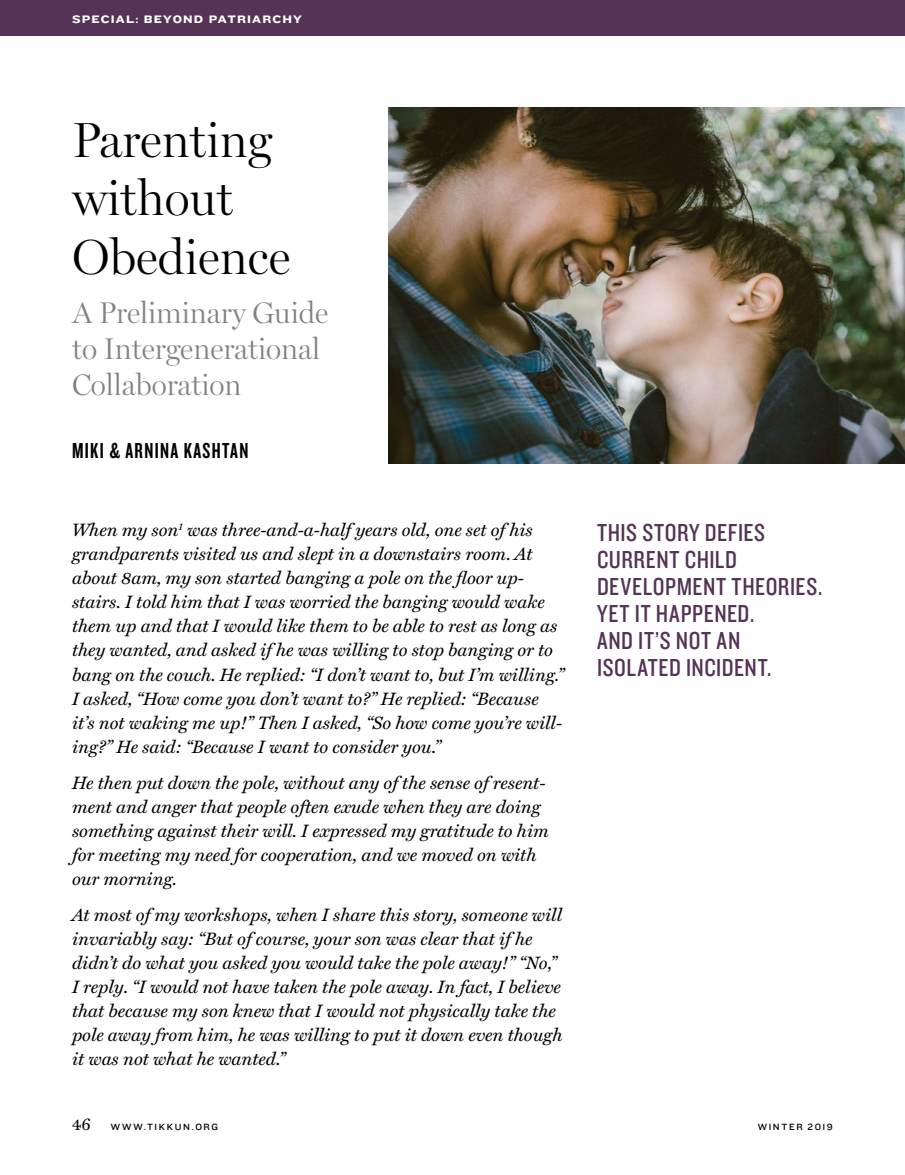
<style>
.page{position:relative;width:905px;height:1175px;background:#fff}
.page>*{position:absolute;margin:0;border:0;box-sizing:border-box;transform-origin:0 0}
.t1{font:300 49.5px/58.5px "Miller Display";color:#000}
.t2{font:300 30px/36px "Miller Display";color:#808285}
.t3{font:25.5px/27px "Knockout HTF29 Junior Liteweight";letter-spacing:.02em;color:#543356}
.t4{font:22.5px "Knockout HTF48 Featherweight";letter-spacing:.06em;color:#000}
.t5{font:italic 18px/24px "Miller Text";color:#000}
.t6{font:16.5px "Miller Text";color:#000}
.t7{font:11.25px "Knockout HTF53 Heviweight";letter-spacing:.1em;color:#fff}
.t8{font:9.3px "Knockout HTF32 Junior Cruiserwt";letter-spacing:.175em;color:#000}
</style>
<div class="page">
<div style="left:0;top:0;width:904px;height:36px;background:#543356"></div>
<img style="left:388px;top:107px;width:516px;height:357px">
<p class="t7" style="left:72px;top:13px;width:231px">SPECIAL: BEYOND PATRIARCHY</p>
<h1 class="t1" style="left:72px;top:110px;width:220px">Parenting without<br>Obedience</h1>
<h2 class="t2" style="left:72px;top:294px;width:258px">A Preliminary Guide to Intergenerational<br>Collaboration</h2>
<p class="t4" style="left:72px;top:440px;width:178px">MIKI &amp; ARNINA KASHTAN</p>
<p class="t5" style="left:72px;top:518px;width:493px">When my son<sup>1</sup> was three-and-a-half years old, one set of his grandparents visited us and slept in a downstairs room. At about 8am, my son started banging a pole on the floor up&shy;stairs. I told him that I was worried the banging would wake them up and that I would like them to be able to rest as long as they wanted, and asked if he was willing to stop banging or to bang on the couch. He replied: “I don’t want to, but I’m willing.” I asked, “How come you don’t want to?” He replied: “Because it’s not waking me up!” Then I asked, “So how come you’re will&shy;ing?” He said: “Because I want to consider you.”</p>
<p class="t5" style="left:72px;top:770px;width:478px">He then put down the pole, without any of the sense of resent&shy;ment and anger that people often exude when they are doing something against their will. I expressed my gratitude to him for meeting my need for cooperation, and we moved on with our morning.</p>
<p class="t5" style="left:72px;top:902px;width:492px">At most of my workshops, when I share this story, someone will invariably say: “But of course, your son was clear that if he didn’t do what you asked you would take the pole away!” “No,” I reply. “I would not have taken the pole away. In fact, I believe that because my son knew that I would not physically take the pole away from him, he was willing to put it down even though it was not what he wanted.”</p>
<h3 class="t3" style="left:597px;top:520px;width:227px">THIS STORY DEFIES<br>CURRENT CHILD<br>DEVELOPMENT THEORIES.<br>YET IT HAPPENED.<br>AND IT’S NOT AN<br>ISOLATED INCIDENT.</h3>
<p class="t6" style="left:72px;top:1114px;width:20px">46</p>
<p class="t8" style="left:111px;top:1121px;width:109px">WWW.TIKKUN.ORG</p>
<p class="t8" style="left:757px;top:1121px;width:77px">WINTER 2019</p>
</div>
